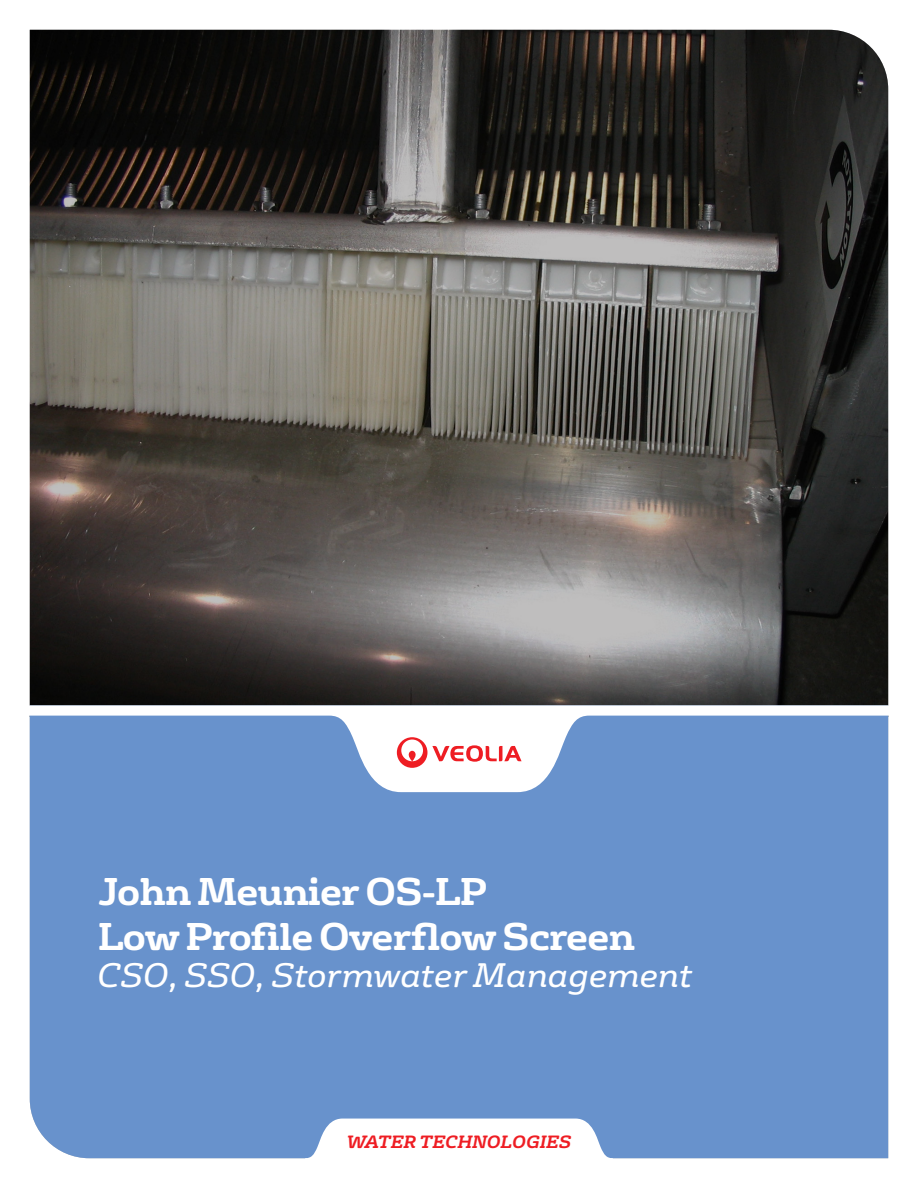
<style>
.page{position:relative;width:918px;height:1188px;background:#fff}
.page>*{position:absolute;margin:0;border:0;box-sizing:border-box;transform-origin:0 0}
.t1{font:700 37.5px "FS Rufus";letter-spacing:-.025em;color:#fff}
.t2{font:italic 33px "FS Rufus";color:#fff}
.t3{font:italic 700 17.25px "FS Rufus";color:#ee1d23}
</style>
<div class="page">
<img style="left:30px;top:30px;width:858px;height:675px">
<div style="left:30px;top:792px;width:858px;height:366px;background:#6892cc"></div>
<svg style="left:29px;top:705px;width:860px;height:87px;fill:#6892cc"></svg>
<svg style="left:397px;top:737px;width:125px;height:31px"></svg>
<svg style="left:305px;top:1119px;width:308px;height:40px"></svg>
<p class="t1" style="left:98px;top:859px;width:391px">John Meunier OS-LP</p>
<p class="t1" style="left:98px;top:904px;width:539px">Low Profile Overflow Screen</p>
<p class="t2" style="left:98px;top:947px;width:597px">CSO, SSO, Stormwater Management</p>
<p class="t3" style="left:347px;top:1127px;width:226px">WATER TECHNOLOGIES</p>
</div>
